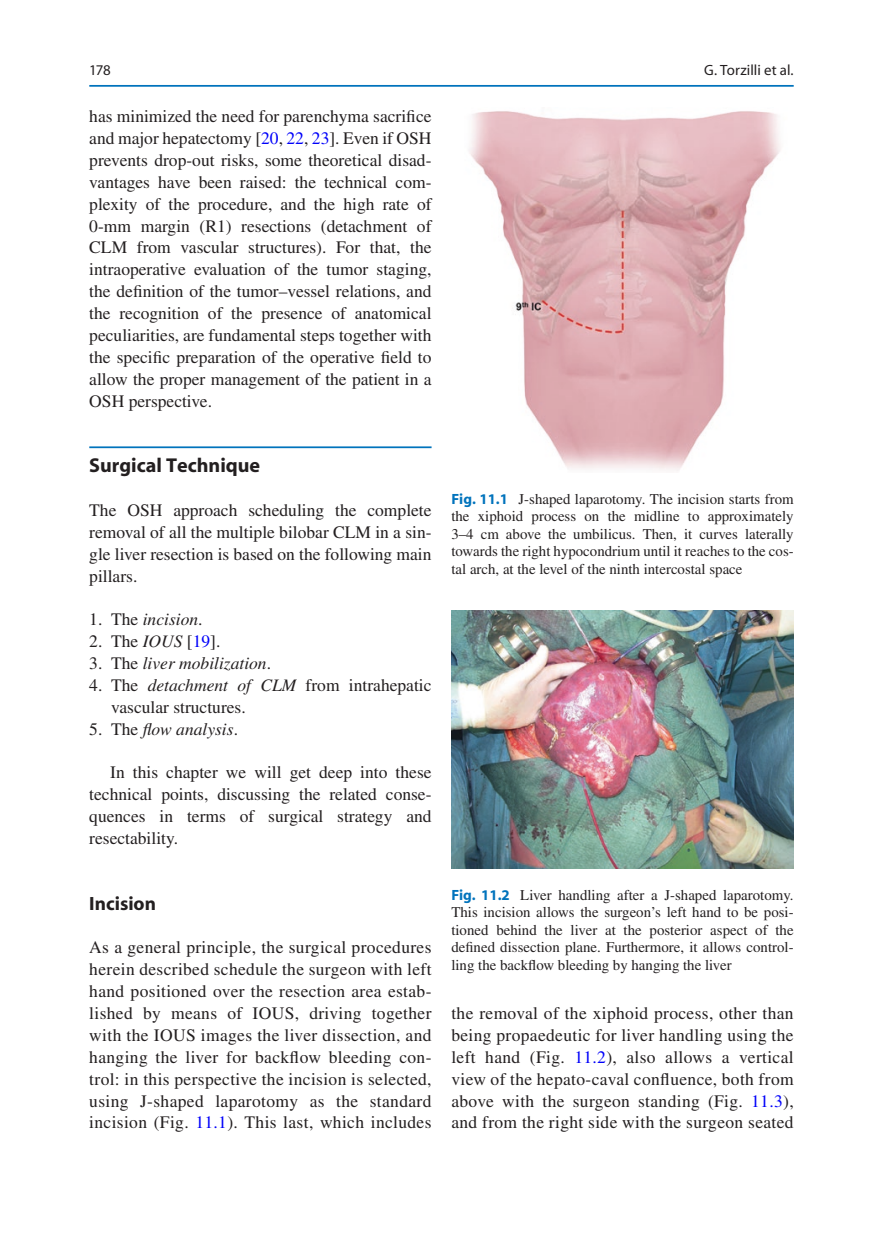
<style>
.page{position:relative;width:883px;height:1260px;background:#fff}
.page>*{position:absolute;margin:0;border:0;box-sizing:border-box;transform-origin:0 0}
.t1{font:700 20.12px "Lwffsc Myriad";color:#231f20}
.t2{font:700 19.25px "Lwffsc Myriad";color:#231f20}
.t3{font:17.5px/21.9px "Pbpkng Times";color:#231f20;text-align:justify}
.t4{font:italic 17.5px "Ybkgns Times";color:#231f20}
.t5{font:14.88px/17.5px "Pbpkng Times";color:#231f20;text-align:justify}
.t6{font:14.88px "Tvtnjy Myriad";letter-spacing:.005em;color:#231f20}
.t7{font:14.88px "Jvbnbv Myriad";color:#231f20}
.s1{color:#0000fa}
.s2{font-family:"Pbpkng Times";font-style:normal}
.s3{font-family:"Ybkgns Times";font-style:italic}
.s4{font-family:"Lwffsc Myriad";font-weight:700;color:#0073bc}
</style>
<div class="page">
<hr style="left:89px;top:446px;width:343px;height:2px;background:#0073bc">
<img style="left:469px;top:111px;width:311px;height:360px">
<img style="left:451px;top:611px;width:343px;height:257px">
<hr style="left:89px;top:85px;width:705px;height:2px;background:#0073bc">
<p class="t7" style="left:89px;top:63px;width:23px">178</p>
<p class="t3" style="left:89px;top:105px;width:344px">has minimized the need for parenchyma sacrifice and major hepatectomy [<span class="s1">20</span>, <span class="s1">22</span>, <span class="s1">23</span>]. Even if OSH prevents drop-out risks, some theoretical disad&shy;vantages have been raised: the technical com&shy;plexity of the procedure, and the high rate of 0-mm margin (R1) resections (detachment of CLM from vascular structures). For that, the intraoperative evaluation of the tumor staging, the definition of the tumor–vessel relations, and the recognition of the presence of anatomical peculiarities, are fundamental steps together with the specific preparation of the operative field to allow the proper management of the patient in a OSH perspective.</p>
<p class="t6" style="left:704px;top:63px;width:91px">G. Torzilli et al.</p>
<p class="t1" style="left:89px;top:455px;width:172px">Surgical Technique</p>
<p class="t3" style="left:89px;top:499px;width:344px">The OSH approach scheduling the complete removal of all the multiple bilobar CLM in a sin&shy;gle liver resection is based on the following main pillars.</p>
<p class="t4" style="left:89px;top:610px;width:115px"><span class="s2">1. The</span> incision<span class="s2">.</span></p>
<p class="t3" style="left:89px;top:630px;width:133px">2. The <span class="s3">IOUS</span> [<span class="s1">19</span>].</p>
<p class="t4" style="left:89px;top:654px;width:183px"><span class="s2">3. The</span> liver mobilization<span class="s2">.</span></p>
<p class="t3" style="left:111px;top:674px;width:322px;text-indent:-22px">4. The <span class="s3">detachment of CLM</span> from intrahepatic vascular structures.</p>
<p class="t4" style="left:89px;top:719px;width:150px"><span class="s2">5. The</span> flow analysis<span class="s2">.</span></p>
<p class="t3" style="left:89px;top:762px;width:344px;text-indent:21px">In this chapter we will get deep into these technical points, discussing the related conse&shy;quences in terms of surgical strategy and resectability.</p>
<p class="t2" style="left:89px;top:893px;width:68px">Incision</p>
<p class="t3" style="left:89px;top:937px;width:344px">As a general principle, the surgical procedures herein described schedule the surgeon with left hand positioned over the resection area estab&shy;lished by means of IOUS, driving together with the IOUS images the liver dissection, and hanging the liver for backflow bleeding con&shy;trol: in this perspective the incision is selected, using J-shaped laparotomy as the standard incision (Fig. <span class="s1">11.1</span>). This last, which includes</p>
<p class="t5" style="left:451px;top:490px;width:344px"><span class="s4">Fig. 11.1</span> J-shaped laparotomy. The incision starts from the xiphoid process on the midline to approximately 3–4 cm above the umbilicus. Then, it curves laterally towards the right hypocondrium until it reaches to the cos&shy;tal arch, at the level of the ninth intercostal space</p>
<p class="t5" style="left:451px;top:886px;width:344px"><span class="s4">Fig. 11.2</span> Liver handling after a J-shaped laparotomy.<br>This incision allows the surgeon’s left hand to be posi&shy;tioned behind the liver at the posterior aspect of the defined dissection plane. Furthermore, it allows control&shy;ling the backflow bleeding by hanging the liver</p>
<p class="t3" style="left:451px;top:1002px;width:344px">the removal of the xiphoid process, other than being propaedeutic for liver handling using the left hand (Fig. <span class="s1">11.2</span>), also allows a vertical view of the hepato-caval confluence, both from above with the surgeon standing (Fig. <span class="s1">11.3</span>), and from the right side with the surgeon seated</p>
</div>
